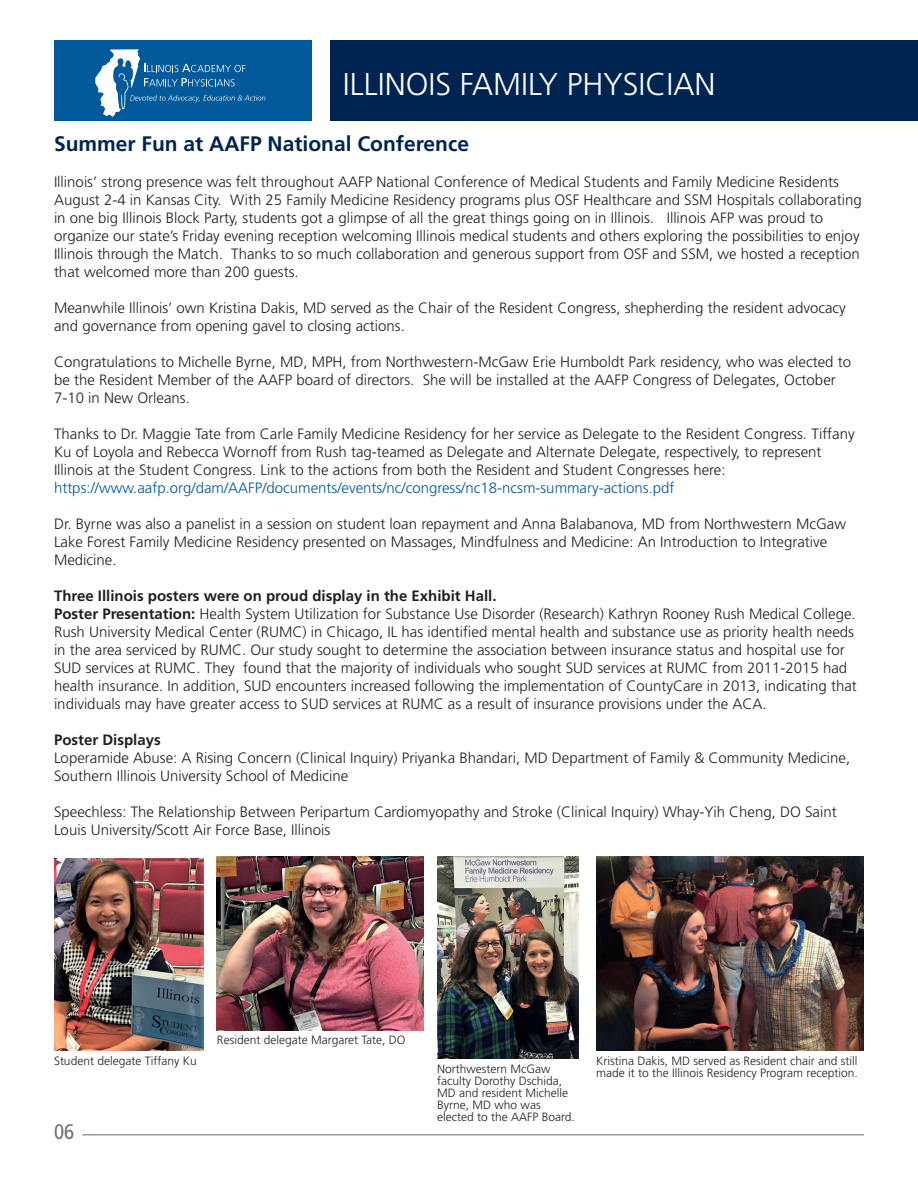
<style>
.page{position:relative;width:918px;height:1188px;background:#fff}
.page>*{position:absolute;margin:0;border:0;box-sizing:border-box;transform-origin:0 0}
.t1{font:300 31.5px "Frutiger";color:#fff}
.t2{font:700 21px "Frutiger";color:#002451}
.t3{font:condensed 21px "Frutiger";color:#726c6b}
.t4{font:300 15px/18px "Frutiger";color:#231f20}
.t5{font:700 15px "Frutiger";color:#231f20}
.t6{font:300 12px/12px "Frutiger";color:#231f20}
.s1{color:#00599b}
.s2{font-weight:700}
</style>
<div class="page">
<div style="left:330px;top:40px;width:588px;height:82px;background:#002451"></div>
<div style="left:54px;top:40px;width:258px;height:82px;background:#00599b"></div>
<hr style="left:82px;top:1134px;width:782px;height:2px;background:#a1988a">
<svg style="left:95px;top:49px;width:170px;height:68px"></svg>
<img style="left:596px;top:856px;width:268px;height:195px">
<img style="left:437px;top:856px;width:141px;height:203px">
<img style="left:54px;top:859px;width:149px;height:192px">
<img style="left:217px;top:856px;width:206px;height:174px">
<p class="t1" style="left:343px;top:66px;width:374px">ILLINOIS FAMILY PHYSICIAN</p>
<p class="t2" style="left:54px;top:132px;width:417px">Summer Fun at AAFP National Conference</p>
<p class="t4" style="left:54px;top:173px;width:809px">Illinois’ strong presence was felt throughout AAFP National Conference of Medical Students and Family Medicine Residents August 2-4 in Kansas City. With 25 Family Medicine Residency programs plus OSF Healthcare and SSM Hospitals collaborating in one big Illinois Block Party, students got a glimpse of all the great things going on in Illinois. Illinois AFP was proud to organize our state’s Friday evening reception welcoming Illinois medical students and others exploring the possibilities to enjoy Illinois through the Match. Thanks to so much collaboration and generous support from OSF and SSM, we hosted a reception that welcomed more than 200 guests.</p>
<p class="t4" style="left:54px;top:299px;width:793px">Meanwhile Illinois’ own Kristina Dakis, MD served as the Chair of the Resident Congress, shepherding the resident advocacy and governance from opening gavel to closing actions.</p>
<p class="t4" style="left:54px;top:353px;width:799px">Congratulations to Michelle Byrne, MD, MPH, from Northwestern-McGaw Erie Humboldt Park residency, who was elected to be the Resident Member of the AAFP board of directors. She will be installed at the AAFP Congress of Delegates, October<br>7-10 in New Orleans.</p>
<p class="t4" style="left:54px;top:425px;width:802px">Thanks to Dr. Maggie Tate from Carle Family Medicine Residency for her service as Delegate to the Resident Congress. Tiffany Ku of Loyola and Rebecca Wornoff from Rush tag-teamed as Delegate and Alternate Delegate, respectively, to represent Illinois at the Student Congress. Link to the actions from both the Resident and Student Congresses here: <span class="s1">https://www.aafp.org/dam/AAFP/documents/events/nc/congress/nc18-ncsm-summary-actions.pdf</span></p>
<p class="t4" style="left:54px;top:515px;width:794px">Dr. Byrne was also a panelist in a session on student loan repayment and Anna Balabanova, MD from Northwestern McGaw<br>Lake Forest Family Medicine Residency presented on Massages, Mindfulness and Medicine: An Introduction to Integrative<br>Medicine.</p>
<p class="t5" style="left:54px;top:587px;width:444px">Three Illinois posters were on proud display in the Exhibit Hall.</p>
<p class="t4" style="left:54px;top:605px;width:804px"><span class="s2">Poster Presentation:</span> Health System Utilization for Substance Use Disorder (Research) Kathryn Rooney Rush Medical College.<br>Rush University Medical Center (RUMC) in Chicago, IL has identified mental health and substance use as priority health needs in the area serviced by RUMC. Our study sought to determine the association between insurance status and hospital use for SUD services at RUMC. They found that the majority of individuals who sought SUD services at RUMC from 2011-2015 had health insurance. In addition, SUD encounters increased following the implementation of CountyCare in 2013, indicating that individuals may have greater access to SUD services at RUMC as a result of insurance provisions under the ACA.</p>
<p class="t5" style="left:54px;top:731px;width:108px">Poster Displays</p>
<p class="t4" style="left:54px;top:749px;width:798px">Loperamide Abuse: A Rising Concern (Clinical Inquiry) Priyanka Bhandari, MD Department of Family &amp; Community Medicine,<br>Southern Illinois University School of Medicine</p>
<p class="t4" style="left:54px;top:803px;width:784px">Speechless: The Relationship Between Peripartum Cardiomyopathy and Stroke (Clinical Inquiry) Whay-Yih Cheng, DO Saint<br>Louis University/Scott Air Force Base, Illinois</p>
<p class="t6" style="left:54px;top:1054px;width:144px">Student delegate Tiffany Ku</p>
<p class="t6" style="left:217px;top:1034px;width:190px">Resident delegate Margaret Tate, DO</p>
<p class="t3" style="left:54px;top:1120px;width:22px">06</p>
<p class="t6" style="left:437px;top:1062px;width:139px">Northwestern McGaw faculty Dorothy Dschida,<br>MD and resident Michelle<br>Byrne, MD who was elected to the AAFP Board.</p>
<p class="t6" style="left:596px;top:1055px;width:263px">Kristina Dakis, MD served as Resident chair and still made it to the Illinois Residency Program reception.</p>
</div>
